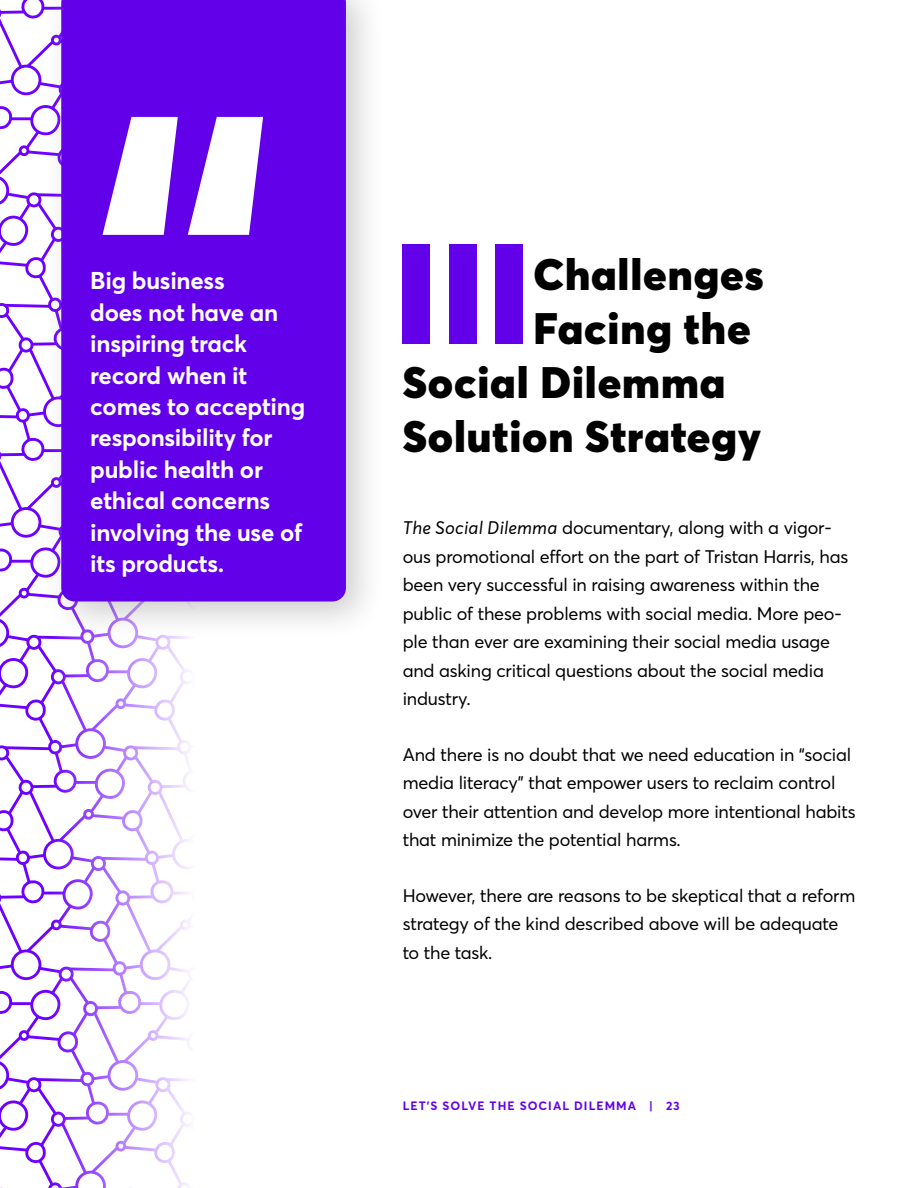
<style>
.page{position:relative;width:918px;height:1188px;background:#fff}
.page>*{position:absolute;margin:0;border:0;box-sizing:border-box;transform-origin:0 0}
.t1{font:700 453.6px "Averta";color:#fff}
.t2{font:900 140.1px "Averta";color:#6200ea}
.t3{font:900 43.5px "Averta";letter-spacing:.02em;color:#000}
.t4{font:700 24px/31.5px "Averta";letter-spacing:-.01em;color:#fff}
.t5{font:18px/28.5px "Averta";letter-spacing:-.01em;color:#000}
.t6{font:700 12px "Averta";letter-spacing:.085em;color:#6200ea}
.s1{font-style:italic}
</style>
<div class="page">
<svg style="left:0;top:0;width:51px;height:1188px"></svg>
<svg style="left:51px;top:642px;width:139px;height:546px"></svg>
<div style="left:42px;top:0;width:345px;height:642px;background:#000;opacity:.2"></div>
<div style="left:61px;top:0;width:285px;height:601px;background:#6200ea"></div>
<h1 class="t1" style="left:90px;top:-41px;width:188px">“</h1>
<h3 class="t4" style="left:90px;top:264px;width:217px">Big business<br>does not have an inspiring track record when it comes to accepting responsibility for public health or ethical concerns involving the use of its products.</h3>
<h2 class="t2" style="left:395px;top:194px;width:137px">III</h2>
<h3 class="t3" style="left:533px;top:243px;width:232px">Challenges</h3>
<h3 class="t3" style="left:533px;top:297px;width:219px">Facing the</h3>
<h3 class="t3" style="left:403px;top:351px;width:324px">Social Dilemma</h3>
<h3 class="t3" style="left:403px;top:405px;width:360px">Solution Strategy</h3>
<p class="t5" style="left:403px;top:513px;width:447px"><span class="s1">The Social Dilemma</span> documentary, along with a vigor&shy;ous promotional effort on the part of Tristan Harris, has been very successful in raising awareness within the public of these problems with social media. More peo&shy;ple than ever are examining their social media usage and asking critical questions about the social media industry.</p>
<p class="t5" style="left:403px;top:739px;width:455px">And there is no doubt that we need education in “social media literacy” that empower users to reclaim control over their attention and develop more intentional habits that minimize the potential harms.</p>
<p class="t5" style="left:403px;top:880px;width:454px">However, there are reasons to be skeptical that a reform strategy of the kind described above will be adequate to the task.</p>
<p class="t6" style="left:403px;top:1097px;width:279px">LET’S SOLVE THE SOCIAL DILEMMA | 23</p>
</div>
